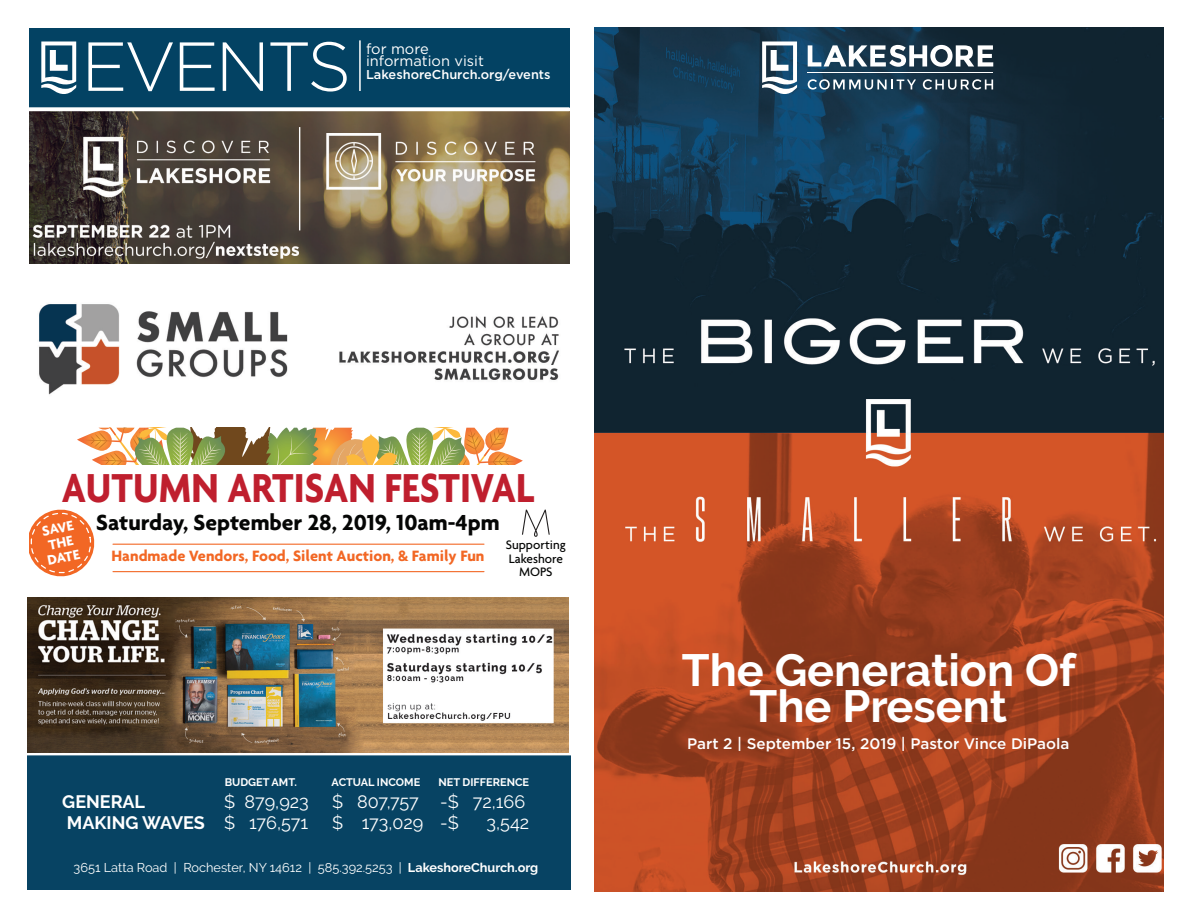
<style>
.page{position:relative;width:1188px;height:918px;background:#fff}
.page>*{position:absolute;margin:0;border:0;box-sizing:border-box;transform-origin:0 0}
.t1{font:300 69.15px "Gotham";letter-spacing:-.05em;color:#fff}
.t2{font:700 45px "Raleway";color:#fff}
.t3{font:700 43.8px "Agenda";color:#bf1f2e;scale:.88 1}
.t4{font:700 23.55px "Agenda";color:#050605}
.t5{font:18px "Raleway";color:#fff}
.t6{font:700 18px "Raleway";color:#fff}
.t7{font:700 16.2px "Agenda";color:#f26724}
.t8{font:500 15.15px "Gotham";color:#fff}
.t9{font:700 14.85px/14.9px "Agenda";color:#fff}
.t10{font:14.7px "Gotham";color:#fff}
.t11{font:500 13.2px/13.2px "Agenda";color:#050605;text-align:center}
.t12{font:12.75px "Raleway";color:#fff}
.t13{font:500 12.75px "Gotham";color:#fff}
.t14{font:700 10.95px "Raleway";color:#fff}
.s1{font-weight:400}
.s2{font-weight:700}
</style>
<div class="page">
<img style="left:594px;top:28px;width:569px;height:864px">
<div style="left:27px;top:755px;width:543px;height:135px;background:#074363"></div>
<svg style="left:27px;top:752px;width:542px;height:1px"></svg>
<img style="left:29px;top:112px;width:541px;height:152px">
<img style="left:39px;top:304px;width:520px;height:91px">
<svg style="left:29px;top:427px;width:521px;height:150px"></svg>
<div style="left:29px;top:28px;width:541px;height:80px;background:#034263"></div>
<svg style="left:41px;top:41px;width:35px;height:53px"></svg>
<hr style="left:359px;top:40px;width:2px;height:51px;background:#fff">
<svg style="left:29px;top:107px;width:541px;height:1px"></svg>
<img style="left:27px;top:597px;width:542px;height:155px">
<svg style="left:762px;top:41px;width:35px;height:53px"></svg>
<svg style="left:808px;top:45px;width:185px;height:22px"></svg>
<svg style="left:808px;top:79px;width:108px;height:11px"></svg>
<svg style="left:923px;top:79px;width:70px;height:11px"></svg>
<hr style="left:808px;top:73px;width:185px;height:1px;background:#fff">
<p class="t1" style="left:81px;top:23px;width:272px">EVENTS</p>
<p class="t10" style="left:366px;top:39px;width:64px">for more</p>
<p class="t10" style="left:366px;top:52px;width:120px">information visit</p>
<p class="t13" style="left:366px;top:66px;width:186px">LakeshoreChurch.org/events</p>
<p class="t3" style="left:62px;top:462px;width:539px">AUTUMN ARTISAN FESTIVAL</p>
<p class="t4" style="left:96px;top:508px;width:405px">Saturday, September 28, 2019, 10am-4pm</p>
<p class="t7" style="left:112px;top:546px;width:375px">Handmade Vendors, Food, Silent Auction, &amp; Family Fun</p>
<p class="t11" style="left:506px;top:538px;width:62px">Supporting<br>Lakeshore<br>MOPS</p>
<p class="t9" style="left:41px;top:523px;width:34px;rotate:-11deg">SAVE<br>THE<br>DATE</p>
<p class="t14" style="left:225px;top:776px;width:74px">BUDGET AMT.</p>
<p class="t14" style="left:332px;top:776px;width:90px">ACTUAL INCOME</p>
<p class="t14" style="left:439px;top:776px;width:92px">NET DIFFERENCE</p>
<p class="t6" style="left:62px;top:791px;width:84px">GENERAL</p>
<p class="t5" style="left:224px;top:791px;width:86px">$ 879,923</p>
<p class="t5" style="left:332px;top:791px;width:194px">$ 807,757 -$ 72,166</p>
<p class="t6" style="left:67px;top:813px;width:243px">MAKING WAVES <span class="s1">$ 176,571</span></p>
<p class="t5" style="left:332px;top:813px;width:128px">$ 173,029 -$</p>
<p class="t5" style="left:487px;top:813px;width:44px">3,542</p>
<p class="t12" style="left:74px;top:860px;width:466px">3651 Latta Road | Rochester, NY 14612 | 585.392.5253 | <span class="s2">LakeshoreChurch.org</span></p>
<p class="t2" style="left:682px;top:645px;width:395px">The Generation Of</p>
<p class="t2" style="left:750px;top:681px;width:259px">The Present</p>
<p class="t8" style="left:687px;top:734px;width:384px">Part 2 | September 15, 2019 | Pastor Vince DiPaola</p>
</div>
